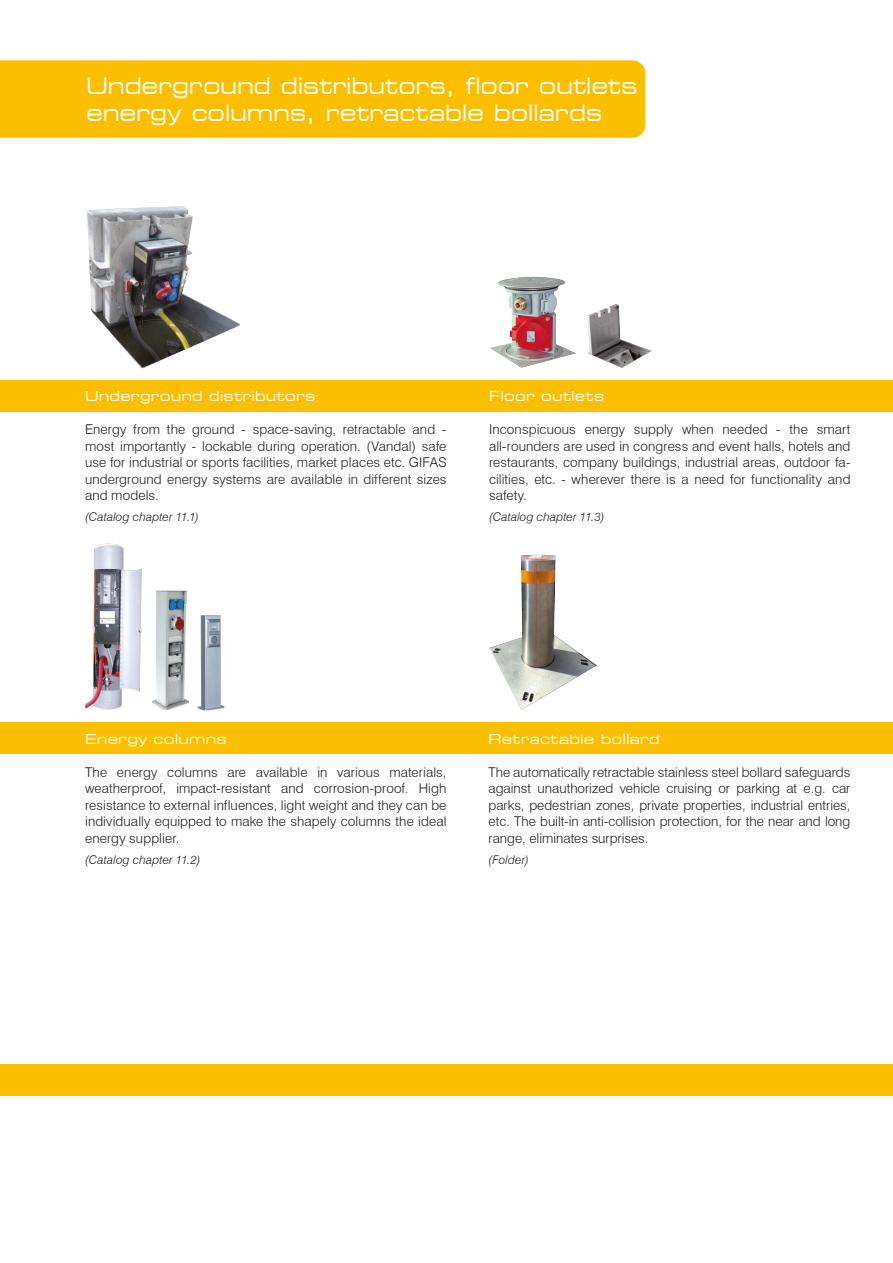
<style>
.page{position:relative;width:893px;height:1263px;background:#fff}
.page>*{position:absolute;margin:0;border:0;box-sizing:border-box;transform-origin:0 0}
.t1{font:expanded 22.5px/27px "Square 721 BT";letter-spacing:-.01em;color:#fff}
.t2{font:300 13.5px/16.5px "Swiss 721 BT";letter-spacing:.005em;color:#1d1d1b;text-align:justify}
.t3{font:expanded 13.5px "Square 721 BT";letter-spacing:.015em;color:#fff}
.t4{font:italic 300 12px "Swiss 721 BT";letter-spacing:.01em;color:#1d1d1b}
</style>
<div class="page">
<div style="left:0;top:380px;width:893px;height:32px;background:#fcbf00"></div>
<div style="left:0;top:722px;width:893px;height:32px;background:#fcbf00"></div>
<div style="left:0;top:1064px;width:893px;height:32px;background:#fcbf00"></div>
<div style="left:0;top:60px;width:645px;height:78px;background:#fcbf00"></div>
<img style="left:85px;top:544px;width:57px;height:166px">
<img style="left:587px;top:304px;width:65px;height:64px">
<img style="left:490px;top:277px;width:87px;height:91px">
<img style="left:152px;top:591px;width:36px;height:119px">
<img style="left:197px;top:615px;width:28px;height:96px">
<img style="left:184px;top:604px;width:5px;height:106px">
<img style="left:87px;top:206px;width:153px;height:162px">
<img style="left:489px;top:554px;width:108px;height:156px">
<h1 class="t1" style="left:86px;top:72px;width:553px">Underground distributors, floor outlets energy columns, retractable bollards</h1>
<p class="t3" style="left:85px;top:388px;width:232px">Underground distributors</p>
<p class="t2" style="left:85px;top:421px;width:363px">Energy from the ground - space-saving, retractable and - most importantly - lockable during operation. (Vandal) safe use for industrial or sports facilities, market places etc. GIFAS underground energy systems are available in different sizes and models.</p>
<p class="t4" style="left:85px;top:509px;width:116px">(Catalog chapter 11.1)</p>
<p class="t3" style="left:489px;top:388px;width:117px">Floor outlets</p>
<p class="t2" style="left:489px;top:421px;width:363px">Inconspicuous energy supply when needed - the smart all-rounders are used in congress and event halls, hotels and restaurants, company buildings, industrial areas, outdoor fa&shy;cilities, etc. - wherever there is a need for functionality and safety.</p>
<p class="t4" style="left:489px;top:509px;width:117px">(Catalog chapter 11.3)</p>
<p class="t3" style="left:85px;top:731px;width:143px">Energy columns</p>
<p class="t2" style="left:85px;top:764px;width:363px">The energy columns are available in various materials, weatherproof, impact-resistant and corrosion-proof. High resistance to external influences, light weight and they can be individually equipped to make the shapely columns the ideal energy supplier.</p>
<p class="t4" style="left:85px;top:852px;width:117px">(Catalog chapter 11.2)</p>
<p class="t3" style="left:489px;top:731px;width:173px">Retractable bollard</p>
<p class="t2" style="left:489px;top:764px;width:363px">The automatically retractable stainless steel bollard safeguards against unauthorized vehicle cruising or parking at e.g. car parks, pedestrian zones, private properties, industrial entries, etc. The built-in anti-collision protection, for the near and long range, eliminates surprises.</p>
<p class="t4" style="left:489px;top:852px;width:42px">(Folder)</p>
</div>
